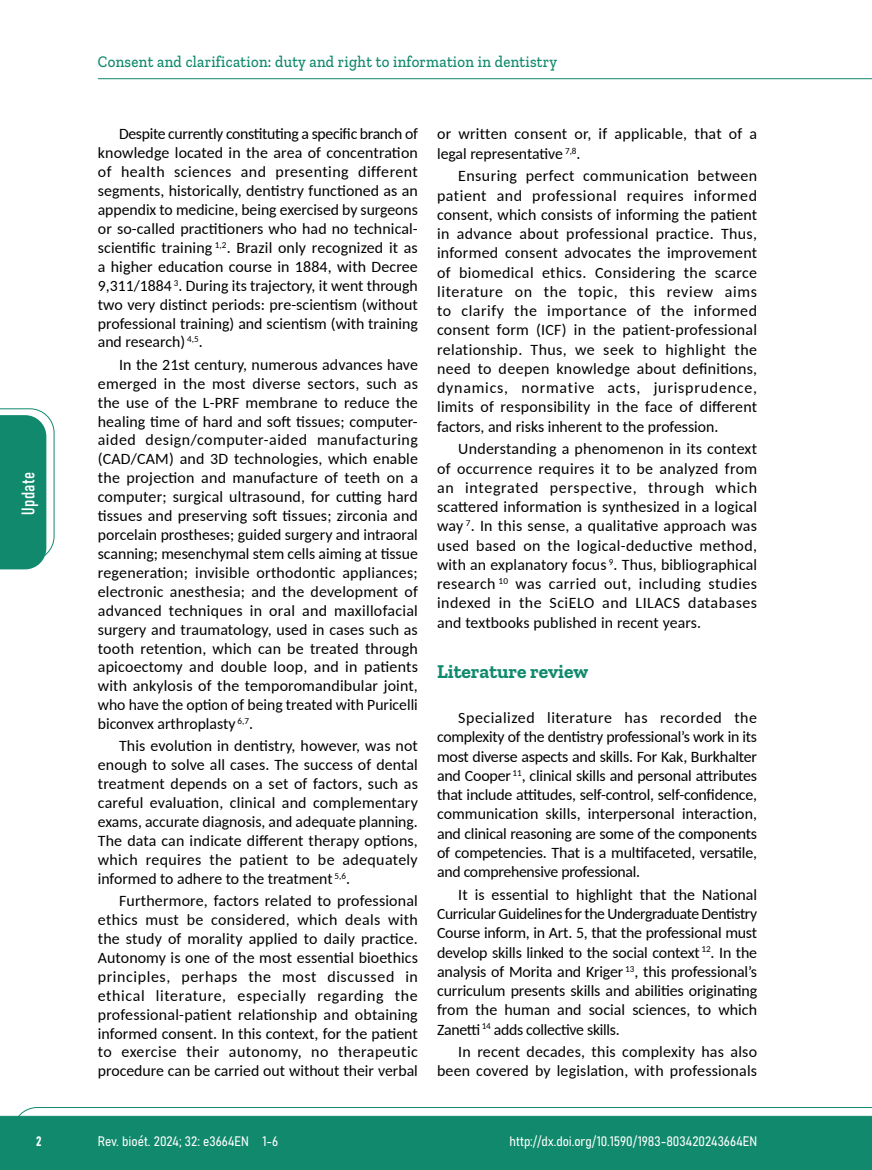
<style>
.page{position:relative;width:872px;height:1170px;background:#fff}
.page>*{position:absolute;margin:0;border:0;box-sizing:border-box;transform-origin:0 0}
.t1{font:700 19.5px "Zilla Slab";color:#108a6e}
.t2{font:18px "Bahnschrift";letter-spacing:.02em;color:#fff}
.t3{font:500 16.5px "Zilla Slab";letter-spacing:.02em;color:#10896d;scale:.9 1}
.t4{font:15.75px/18.9px "Carlito";color:#000;text-align:justify}
.t5{font:15.75px/19.2px "Carlito";letter-spacing:.02em;color:#000}
.t6{font:13.5px "Bahnschrift";color:#fff}
</style>
<div class="page">
<svg style="left:12px;top:1107px;width:860px;height:62px;background:#2e987f"></svg>
<hr style="left:98px;top:78px;width:774px;height:1px;background:#10896d">
<svg style="left:0;top:408px;width:55px;height:161px"></svg>
<p class="t2" style="left:15px;top:514px;width:44px;rotate:-90deg">Update</p>
<p class="t3" style="left:98px;top:53px;width:512px">Consent and clarification: duty and right to information in dentistry</p>
<p class="t4" style="left:98px;top:124px;width:321px;text-indent:21px">Despite currently constituting a specific branch of knowledge located in the area of concentration of health sciences and presenting different segments, historically, dentistry functioned as an appendix to medicine, being exercised by surgeons or so-called practitioners who had no technical&shy;scientific training <sup>1,2</sup>. Brazil only recognized it as a higher education course in 1884, with Decree 9,311/1884 <sup>3</sup>. During its trajectory, it went through two very distinct periods: pre-scientism (without professional training) and scientism (with training and research) <sup>4,5</sup>.</p>
<p class="t4" style="left:98px;top:354px;width:322px;text-indent:21px">In the 21st century, numerous advances have emerged in the most diverse sectors, such as the use of the L-PRF membrane to reduce the healing time of hard and soft tissues; computer&shy;aided design/computer-aided manufacturing (CAD/CAM) and 3D technologies, which enable the projection and manufacture of teeth on a computer; surgical ultrasound, for cutting hard tissues and preserving soft tissues; zirconia and porcelain prostheses; guided surgery and intraoral scanning; mesenchymal stem cells aiming at tissue regeneration; invisible orthodontic appliances; electronic anesthesia; and the development of advanced techniques in oral and maxillofacial surgery and traumatology, used in cases such as tooth retention, which can be treated through apicoectomy and double loop, and in patients with ankylosis of the temporomandibular joint, who have the option of being treated with Puricelli biconvex arthroplasty <sup>6,7</sup>.</p>
<p class="t4" style="left:98px;top:736px;width:321px;text-indent:21px">This evolution in dentistry, however, was not enough to solve all cases. The success of dental treatment depends on a set of factors, such as careful evaluation, clinical and complementary exams, accurate diagnosis, and adequate planning.<br>The data can indicate different therapy options, which requires the patient to be adequately informed to adhere to the treatment <sup>5,6</sup>.</p>
<p class="t4" style="left:98px;top:890px;width:322px;text-indent:21px">Furthermore, factors related to professional ethics must be considered, which deals with the study of morality applied to daily practice.<br>Autonomy is one of the most essential bioethics principles, perhaps the most discussed in ethical literature, especially regarding the professional-patient relationship and obtaining informed consent. In this context, for the patient to exercise their autonomy, no therapeutic procedure can be carried out without their verbal</p>
<p class="t5" style="left:437px;top:124px;width:321px">or written consent or, if applicable, that of a legal representative <sup>7,8</sup>.</p>
<p class="t4" style="left:437px;top:166px;width:322px;text-indent:21px">Ensuring perfect communication between patient and professional requires informed consent, which consists of informing the patient in advance about professional practice. Thus, informed consent advocates the improvement of biomedical ethics. Considering the scarce literature on the topic, this review aims to clarify the importance of the informed consent form (ICF) in the patient-professional relationship. Thus, we seek to highlight the need to deepen knowledge about definitions, dynamics, normative acts, jurisprudence, limits of responsibility in the face of different factors, and risks inherent to the profession.</p>
<p class="t4" style="left:437px;top:439px;width:321px;text-indent:21px">Understanding a phenomenon in its context of occurrence requires it to be analyzed from an integrated perspective, through which scattered information is synthesized in a logical way <sup>7</sup>. In this sense, a qualitative approach was used based on the logical-deductive method, with an explanatory focus <sup>9</sup>. Thus, bibliographical research <sup>10</sup> was carried out, including studies indexed in the SciELO and LILACS databases and textbooks published in recent years.</p>
<p class="t1" style="left:437px;top:660px;width:153px">Literature review</p>
<p class="t4" style="left:437px;top:707px;width:322px;text-indent:21px">Specialized literature has recorded the complexity of the dentistry professional’s work in its most diverse aspects and skills. For Kak, Burkhalter and Cooper <sup>11</sup>, clinical skills and personal attributes that include attitudes, self-control, self-confidence, communication skills, interpersonal interaction, and clinical reasoning are some of the components of competencies. That is a multifaceted, versatile, and comprehensive professional.</p>
<p class="t4" style="left:437px;top:884px;width:321px;text-indent:21px">It is essential to highlight that the National Curricular Guidelines for the Undergraduate Dentistry Course inform, in Art. 5, that the professional must develop skills linked to the social context <sup>12</sup>. In the analysis of Morita and Kriger <sup>13</sup>, this professional’s curriculum presents skills and abilities originating from the human and social sciences, to which Zanetti <sup>14</sup> adds collective skills.</p>
<p class="t4" style="left:437px;top:1040px;width:321px;line-height:19.8px;text-align:right">In recent decades, this complexity has also been covered by legislation, with professionals</p>
<p class="t6" style="left:36px;top:1130px;width:7px">2</p>
<p class="t6" style="left:98px;top:1131px;width:182px">Rev. bioét. 2024; 32: e3664EN 1-6</p>
<p class="t6" style="left:509px;top:1131px;width:249px">http://dx.doi.org/10.1590/1983-803420243664EN</p>
</div>
